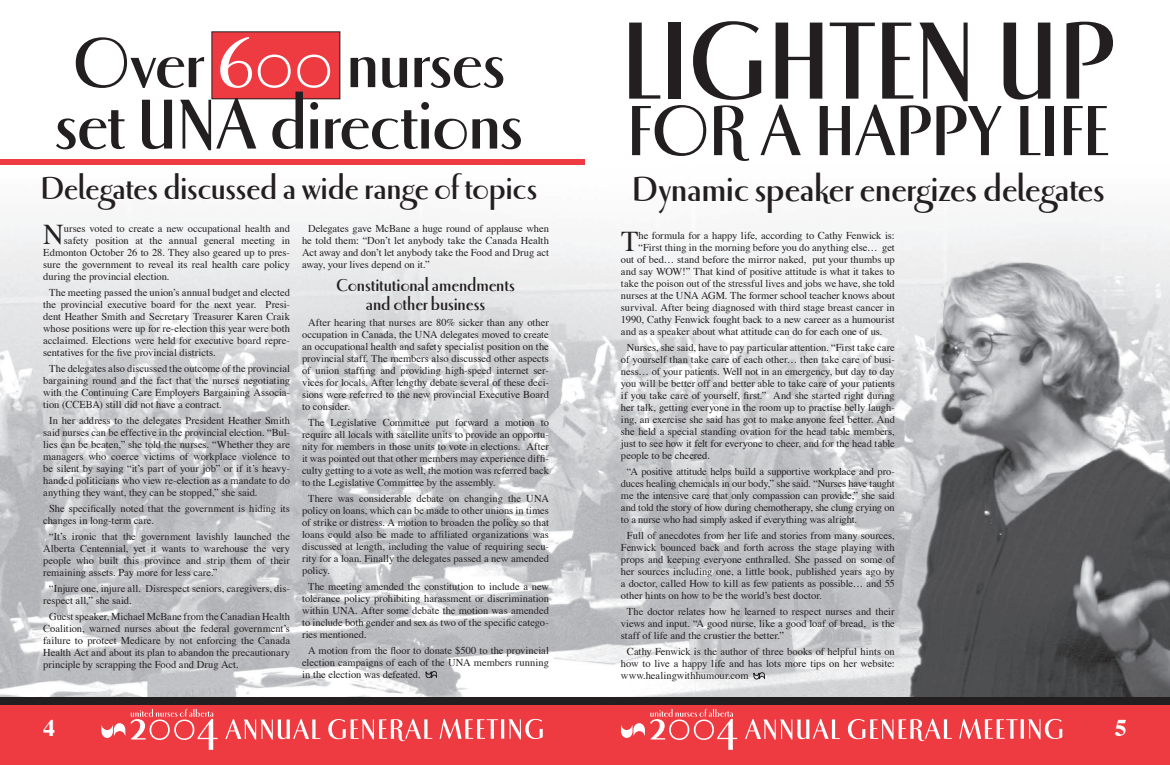
<style>
.page{position:relative;width:1170px;height:765px;background:#fff}
.page>*{position:absolute;margin:0;border:0;box-sizing:border-box;transform-origin:0 0}
.t1{font:114px "Luna ITCTT Bold";letter-spacing:-.02em;color:#231f20}
.t2{font:73.7px "Luna ITCTT Bold";letter-spacing:-.02em;color:#231f20}
.t3{font:73.2px/61.4px "Luna ITCTT Bold";letter-spacing:-.02em;color:#231f20}
.t4{font:36.3px "Luna ITCTT Bold";letter-spacing:-.01em;color:#231f20}
.t5{font:33.1px "Luna ITCTT Bold";letter-spacing:-.01em;color:#231f20}
.t6{font:28.6px "Times";color:#231f20}
.t7{font:700 24px "Times";color:#fff}
.t8{font:18px/19px "Luna ITCTT Bold";letter-spacing:-.005em;color:#231f20;text-align:center}
.t9{font:10.5px/12px "Times";letter-spacing:-.005em;color:#231f20;text-align:justify}
.s1{color:#fff}
</style>
<div class="page">
<div style="left:212px;top:32px;width:128px;height:67px;background:#ee3a41"></div>
<img style="left:0;top:164px;width:1170px;height:533px">
<img style="left:818px;top:242px;width:352px;height:455px">
<svg style="left:426px;top:671px;width:11px;height:7px"></svg>
<svg style="left:754px;top:673px;width:11px;height:6px"></svg>
<div style="left:0;top:698px;width:1170px;height:67px;background:#ee3a41"></div>
<div style="left:0;top:697px;width:1170px;height:8px;background:#231f20"></div>
<svg style="left:225px;top:719px;width:95px;height:21px"></svg>
<svg style="left:328px;top:719px;width:104px;height:22px"></svg>
<svg style="left:440px;top:719px;width:58px;height:20px"></svg>
<hr style="left:501px;top:719px;width:3px;height:20px;background:#fff">
<svg style="left:509px;top:719px;width:34px;height:20px"></svg>
<svg style="left:101px;top:709px;width:117px;height:41px"></svg>
<svg style="left:745px;top:719px;width:95px;height:21px"></svg>
<svg style="left:848px;top:719px;width:104px;height:22px"></svg>
<svg style="left:959px;top:719px;width:59px;height:20px"></svg>
<hr style="left:1021px;top:719px;width:3px;height:20px;background:#fff">
<svg style="left:1028px;top:719px;width:34px;height:20px"></svg>
<svg style="left:621px;top:709px;width:116px;height:41px"></svg>
<div style="left:0;top:159px;width:585px;height:5px;background:#ee3a41"></div>
<h3 class="t3" style="left:55px;top:37px;width:470px">Over <span class="s1">600</span> nurses set UNA directions</h3>
<h3 class="t5" style="left:40px;top:171px;width:498px">Delegates discussed a wide range of topics</h3>
<h3 class="t6" style="left:43px;top:216px;width:22px">N</h3>
<p class="t9" style="left:64px;top:223px;width:228px">urses voted to create a new occupational health and</p>
<p class="t9" style="left:64px;top:235px;width:228px">safety position at the annual general meeting in</p>
<p class="t9" style="left:43px;top:247px;width:248px">Edmonton October 26 to 28. They also geared up to pres-</p>
<p class="t9" style="left:43px;top:259px;width:248px">sure the government to reveal its real health care policy</p>
<p class="t9" style="left:43px;top:271px;width:128px">during the provincial election.</p>
<p class="t9" style="left:43px;top:287px;width:248px;text-indent:6px">The meeting passed the unionʼs annual budget and elected the provincial executive board for the next year. Presi&shy;dent Heather Smith and Secretary Treasurer Karen Craik whose positions were up for re-election this year were both acclaimed. Elections were held for executive board repre&shy;sentatives for the five provincial districts.</p>
<p class="t9" style="left:43px;top:363px;width:248px;text-indent:6px">The delegates also discussed the outcome of the provincial bargaining round and the fact that the nurses negotiating with the Continuing Care Employers Bargaining Associa&shy;tion (CCEBA) still did not have a contract.</p>
<p class="t9" style="left:43px;top:415px;width:248px;text-indent:6px">In her address to the delegates President Heather Smith said nurses can be effective in the provincial election. “Bul&shy;lies can be beaten,” she told the nurses. “Whether they are managers who coerce victims of workplace violence to be silent by saying “itʼs part of your job” or if itʼs heavy&shy;handed politicians who view re-election as a mandate to do anything they want, they can be stopped,” she said.</p>
<p class="t9" style="left:43px;top:503px;width:248px;text-indent:6px">She specifically noted that the government is hiding its changes in long-term care.</p>
<p class="t9" style="left:43px;top:531px;width:248px;text-indent:6px">“Itʼs ironic that the government lavishly launched the Alberta Centennial, yet it wants to warehouse the very people who built this province and strip them of their remaining assets. Pay more for less care.”</p>
<p class="t9" style="left:43px;top:583px;width:248px;text-indent:6px">“Injure one, injure all. Disrespect seniors, caregivers, dis&shy;respect all,” she said.</p>
<p class="t9" style="left:43px;top:611px;width:248px;text-indent:6px">Guest speaker, Michael McBane from the Canadian Health Coalition, warned nurses about the federal governmentʼs failure to protect Medicare by not enforcing the Canada Health Act and about its plan to abandon the precautionary principle by scrapping the Food and Drug Act.</p>
<p class="t9" style="left:302px;top:223px;width:248px;text-indent:6px">Delegates gave McBane a huge round of applause when he told them: “Donʼt let anybody take the Canada Health Act away and donʼt let anybody take the Food and Drug act away, your lives depend on it.”</p>
<h3 class="t8" style="left:336px;top:277px;width:180px">Constitutional amendments and other business</h3>
<p class="t9" style="left:302px;top:317px;width:248px;text-indent:6px">After hearing that nurses are 80% sicker than any other occupation in Canada, the UNA delegates moved to create an occupational health and safety specialist position on the provincial staff. The members also discussed other aspects of union staffing and providing high-speed internet ser&shy;vices for locals. After lengthy debate several of these deci&shy;sions were referred to the new provincial Executive Board to consider.</p>
<p class="t9" style="left:302px;top:417px;width:248px;text-indent:6px">The Legislative Committee put forward a motion to require all locals with satellite units to provide an opportu&shy;nity for members in those units to vote in elections. After it was pointed out that other members may experience diffi&shy;culty getting to a vote as well, the motion was referred back to the Legislative Committee by the assembly.</p>
<p class="t9" style="left:302px;top:493px;width:248px;text-indent:6px">There was considerable debate on changing the UNA policy on loans, which can be made to other unions in times of strike or distress. A motion to broaden the policy so that loans could also be made to affiliated organizations was discussed at length, including the value of requiring secu&shy;rity for a loan. Finally the delegates passed a new amended policy.</p>
<p class="t9" style="left:302px;top:581px;width:248px;text-indent:6px">The meeting amended the constitution to include a new tolerance policy prohibiting harassment or discrimination within UNA. After some debate the motion was amended to include both gender and sex as two of the specific catego&shy;ries mentioned.</p>
<p class="t9" style="left:302px;top:645px;width:248px;text-indent:6px">A motion from the floor to donate $500 to the provincial election campaigns of each of the UNA members running in the election was defeated.</p>
<h1 class="t1" style="left:620px;top:0;width:497px">LIGHTEN UP</h1>
<h2 class="t2" style="left:626px;top:91px;width:485px">FOR A HAPPY LIFE</h2>
<h3 class="t4" style="left:632px;top:169px;width:474px">Dynamic speaker energizes delegates</h3>
<h3 class="t6" style="left:621px;top:224px;width:19px">T</h3>
<p class="t9" style="left:638px;top:230px;width:258px">he formula for a happy life, according to Cathy Fenwick is:</p>
<p class="t9" style="left:638px;top:242px;width:258px">“First thing in the morning before you do anything else… get</p>
<p class="t9" style="left:621px;top:254px;width:275px">out of bed… stand before the mirror naked, put your thumbs up</p>
<p class="t9" style="left:621px;top:266px;width:275px">and say WOW!” That kind of positive attitude is what it takes to</p>
<p class="t9" style="left:621px;top:278px;width:275px">take the poison out of the stressful lives and jobs we have, she told</p>
<p class="t9" style="left:621px;top:290px;width:275px">nurses at the UNA AGM. The former school teacher knows about</p>
<p class="t9" style="left:621px;top:302px;width:275px">survival. After being diagnosed with third stage breast cancer in</p>
<p class="t9" style="left:621px;top:314px;width:275px">1990, Cathy Fenwick fought back to a new career as a humourist</p>
<p class="t9" style="left:621px;top:326px;width:263px">and as a speaker about what attitude can do for each one of us.</p>
<p class="t9" style="left:621px;top:342px;width:275px;text-indent:6px">Nurses, she said, have to pay particular attention. “First take care of yourself than take care of each other… then take care of busi&shy;ness… of your patients. Well not in an emergency, but day to day you will be better off and better able to take care of your patients if you take care of yourself, first.” And she started right during her talk, getting everyone in the room up to practise belly laugh&shy;ing, an exercise she said has got to make anyone feel better. And she held a special standing ovation for the head table members, just to see how it felt for everyone to cheer, and for the head table people to be cheered.</p>
<p class="t9" style="left:621px;top:466px;width:275px;text-indent:6px">“A positive attitude helps build a supportive workplace and pro&shy;duces healing chemicals in our body,” she said. “Nurses have taught me the intensive care that only compassion can provide,” she said and told the story of how during chemotherapy, she clung crying on to a nurse who had simply asked if everything was alright.</p>
<p class="t9" style="left:621px;top:530px;width:275px;text-indent:6px">Full of anecdotes from her life and stories from many sources, Fenwick bounced back and forth across the stage playing with props and keeping everyone enthralled. She passed on some of her sources including one, a little book, published years ago by a doctor, called How to kill as few patients as possible… and 55 other hints on how to be the worldʼs best doctor.</p>
<p class="t9" style="left:621px;top:606px;width:275px;text-indent:6px">The doctor relates how he learned to respect nurses and their views and input. “A good nurse, like a good loaf of bread, is the staff of life and the crustier the better.”</p>
<p class="t9" style="left:621px;top:646px;width:275px;text-indent:6px">Cathy Fenwick is the author of three books of helpful hints on how to live a happy life and has lots more tips on her website: www.healingwithhumour.com</p>
<h3 class="t7" style="left:43px;top:712px;width:13px">4</h3>
<h3 class="t7" style="left:1115px;top:712px;width:13px">5</h3>
</div>
